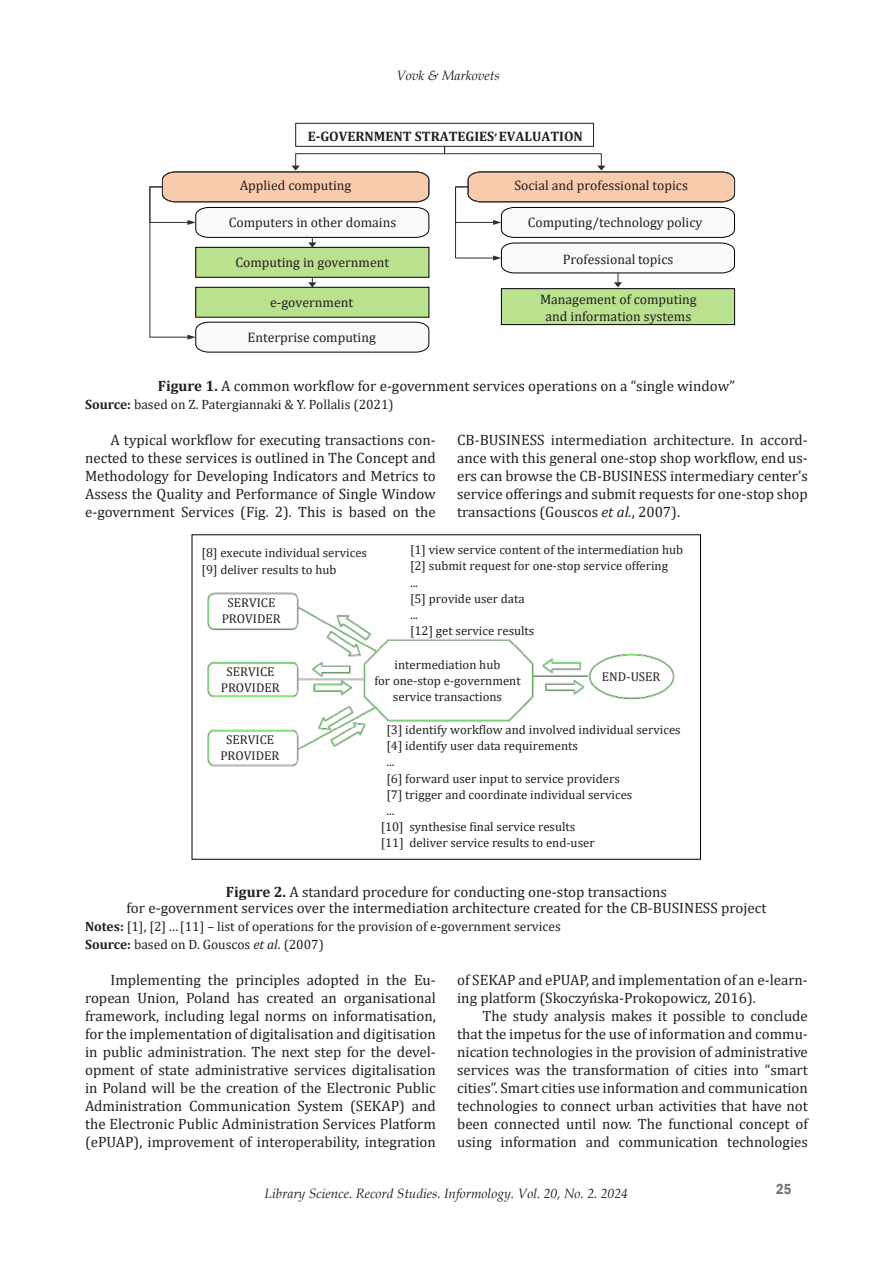
<style>
.page{position:relative;width:893px;height:1263px;background:#fff}
.page>*{position:absolute;margin:0;border:0;box-sizing:border-box;transform-origin:0 0}
.t1{font:15px/18px "Cambria";color:#231f20;text-align:justify}
.t2{font:600 condensed 15px "Franklin Gothic";color:#737373}
.t3{font:13.8px/16.5px "Cambria";color:#231f20;text-align:center}
.t4{font:700 13.8px "Cambria";color:#231f20}
.t5{font:13.5px "Cambria";color:#231f20}
.t6{font:italic 13.5px "Book Antiqua";color:#231f20}
.t7{font:12.75px/16.2px "Cambria";color:#231f20}
.s1{font-style:inherit}
.s2{font-weight:700}
.s3{font-style:italic}
</style>
<div class="page">
<div style="left:295px;top:123px;width:299px;height:24px;border:1px solid #231f20"></div>
<svg style="left:149px;top:145px;width:586px;height:207px"></svg>
<img style="left:207px;top:592px;width:468px;height:175px">
<p class="t6" style="left:396px;top:66px;width:105px">Vovk &amp; Markovets</p>
<p class="t4" style="left:308px;top:127px;width:277px"><span class="s1">E-GOVERNMENT</span> STRATEGIES’ EVALUATION</p>
<p class="t3" style="left:240px;top:177px;width:113px">Applied computing</p>
<p class="t3" style="left:514px;top:177px;width:175px">Social and professional topics</p>
<p class="t3" style="left:229px;top:214px;width:169px">Computers in other domains</p>
<p class="t3" style="left:528px;top:214px;width:176px">Computing/technology policy</p>
<p class="t3" style="left:235px;top:254px;width:155px">Computing in government</p>
<p class="t3" style="left:563px;top:251px;width:112px">Professional topics</p>
<p class="t3" style="left:270px;top:294px;width:84px">e-government</p>
<p class="t3" style="left:540px;top:291px;width:158px">Management of computing and information systems</p>
<p class="t3" style="left:248px;top:329px;width:130px">Enterprise computing</p>
<p class="t1" style="left:158px;top:377px;width:579px"><span class="s2">Figure 1.</span> A common workflow for e-government services operations on a “single window”</p>
<p class="t5" style="left:85px;top:396px;width:310px"><span class="s2">Source:</span> based on Z. Patergiannaki &amp; Y. Pollalis (2021)</p>
<p class="t1" style="left:85px;top:431px;width:352px;text-indent:26px">A typical workflow for executing transactions con&shy;nected to these services is outlined in The Concept and Methodology for Developing Indicators and Metrics to Assess the Quality and Performance of Single Window e-government Services (Fig. 2). This is based on the</p>
<p class="t1" style="left:457px;top:431px;width:352px">CB-BUSINESS intermediation architecture. In accord&shy;ance with this general one-stop shop workflow, end us&shy;ers can browse the CB-BUSINESS intermediary center’s service offerings and submit requests for one-stop shop transactions (Gouscos <span class="s3">et al.</span>, 2007).</p>
<p class="t7" style="left:202px;top:545px;width:167px">[8] execute individual services [9] deliver results to hub</p>
<p class="t7" style="left:222px;top:595px;width:60px;text-align:center">SERVICE<br>PROVIDER</p>
<p class="t7" style="left:410px;top:542px;width:275px">[1] view service content of the intermediation hub [2] submit request for one-stop service offering<br>...</p>
<p class="t7" style="left:410px;top:590px;width:126px">[5] provide user data ...<br>[12] get service results</p>
<p class="t7" style="left:227px;top:664px;width:49px">SERVICE</p>
<p class="t7" style="left:374px;top:656px;width:148px;text-align:center">intermediation hub<br>for one-stop e-government service transactions</p>
<p class="t7" style="left:221px;top:680px;width:60px">PROVIDER</p>
<p class="t7" style="left:602px;top:668px;width:60px">END-USER</p>
<p class="t7" style="left:220px;top:731px;width:60px;text-align:center">SERVICE<br>PROVIDER</p>
<p class="t7" style="left:386px;top:721px;width:296px">[3] identify workflow and involved individual services</p>
<p class="t7" style="left:386px;top:738px;width:193px">[4] identify user data requirements</p>
<p class="t7" style="left:386px;top:754px;width:9px">...</p>
<p class="t7" style="left:386px;top:770px;width:235px">[6] forward user input to service providers</p>
<p class="t7" style="left:386px;top:786px;width:247px">[7] trigger and coordinate individual services</p>
<p class="t7" style="left:386px;top:803px;width:9px">...</p>
<p class="t7" style="left:381px;top:819px;width:196px">[10] synthesise final service results</p>
<p class="t7" style="left:381px;top:835px;width:215px">[11] deliver service results to end-user</p>
<p class="t1" style="left:127px;top:884px;width:641px;line-height:16.2px;text-align:center"><span class="s2">Figure 2.</span> A standard procedure for conducting one-stop transactions<br>for e-government services over the intermediation architecture created for the CB-BUSINESS project</p>
<p class="t5" style="left:85px;top:918px;width:477px"><span class="s2">Notes:</span> [1], [2]…[11] – list of operations for the provision of e-government services</p>
<p class="t5" style="left:85px;top:936px;width:240px"><span class="s2">Source:</span> based on D. Gouscos <span class="s3">et al</span>. (2007)</p>
<p class="t1" style="left:85px;top:971px;width:352px;text-indent:26px">Implementing the principles adopted in the Eu&shy;ropean Union, Poland has created an organisational framework, including legal norms on informatisation, for the implementation of digitalisation and digitisation in public administration. The next step for the devel&shy;opment of state administrative services digitalisation in Poland will be the creation of the Electronic Public Administration Communication System (SEKAP) and the Electronic Public Administration Services Platform (ePUAP), improvement of interoperability, integration</p>
<p class="t1" style="left:457px;top:971px;width:352px">of SEKAP and ePUAP, and implementation of an e-learn&shy;ing platform (Skoczyńska-Prokopowicz, 2016).</p>
<p class="t1" style="left:457px;top:1007px;width:352px;text-indent:26px">The study analysis makes it possible to conclude that the impetus for the use of information and commu&shy;nication technologies in the provision of administrative services was the transformation of cities into “smart cities”. Smart cities use information and communication technologies to connect urban activities that have not been connected until now. The functional concept of using information and communication technologies</p>
<p class="t6" style="left:265px;top:1184px;width:365px">Library Science. Record Studies. Informology. Vol. 20, No. 2. 2024</p>
<p class="t2" style="left:776px;top:1179px;width:17px">25</p>
</div>
